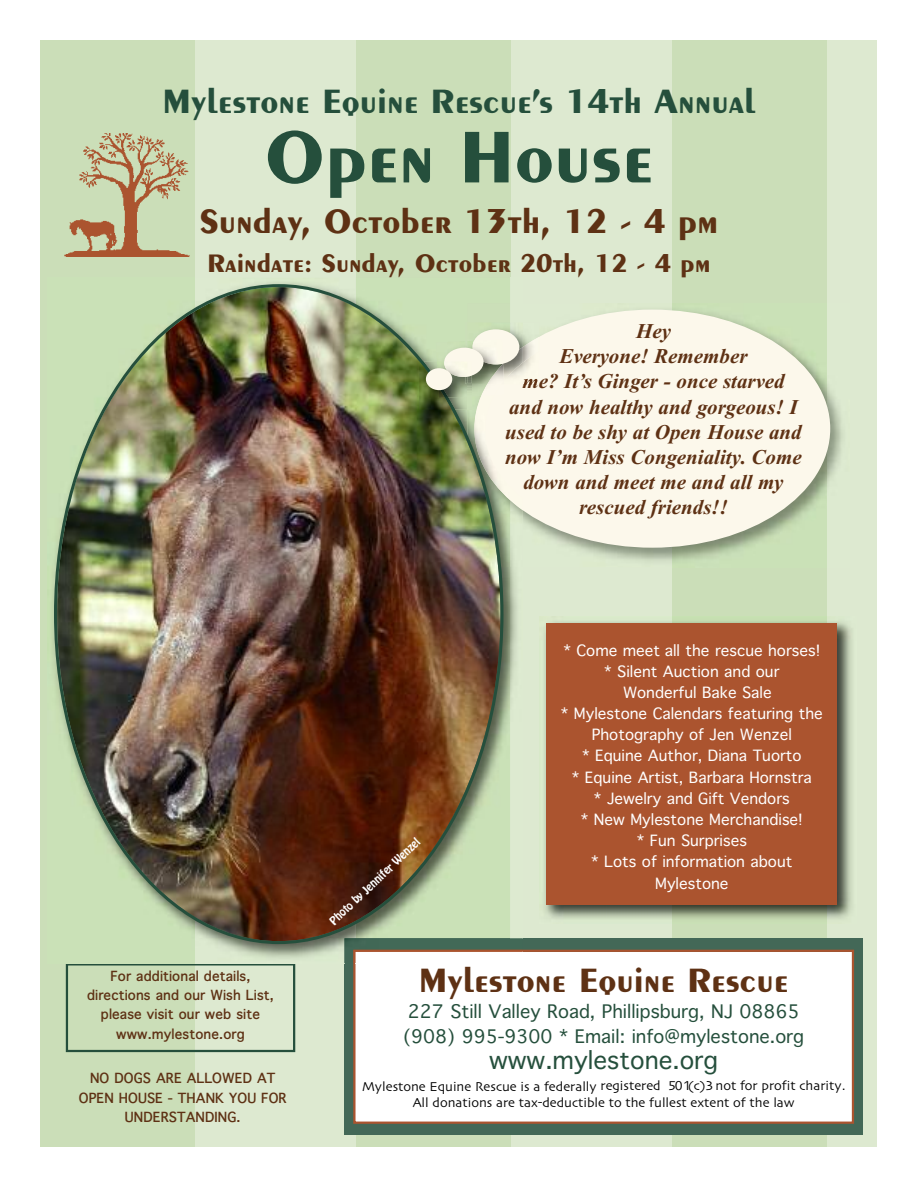
<style>
.page{position:relative;width:918px;height:1188px;background:#fff}
.page>*{position:absolute;margin:0;border:0;box-sizing:border-box;transform-origin:0 0}
.t1{font:700 78px "Peignot";color:#254f3c}
.t2{font:700 36px "Peignot";color:#5e3114}
.t3{font:700 36px "Peignot";color:#254f3c}
.t4{font:700 27px "Peignot";color:#5e3114}
.t5{font:24px "Thonburi";color:#254f3c}
.t6{font:italic 700 21px/25.2px "Times New Roman";color:#5e3114;text-align:center}
.t7{font:18px/25.5px "Thonburi";color:#254f3c}
.t8{font:15px "Thonburi";color:#fff}
.t9{font:700 13.5px/19px "Thonburi";color:#5e3114;text-align:center}
.t10{font:13.5px/16.2px "Skia";color:#000;text-align:center}
.t11{font:10.5px "Hobo Std";color:#fff}
</style>
<div class="page">
<div style="left:40px;top:40px;width:837px;height:1107px;background:#dde9d0"></div>
<div style="left:40px;top:40px;width:155px;height:1108px;background:#cbdeb8"></div>
<div style="left:356px;top:40px;width:154px;height:1108px;background:#cbdeb8"></div>
<div style="left:673px;top:40px;width:154px;height:1108px;background:#cbdeb8"></div>
<img style="left:523px;top:303px;width:320px;height:264px">
<div style="left:474px;top:310px;width:356px;height:238px;background:#fcf8eb;border-radius:50%"></div>
<div style="left:344px;top:938px;width:518px;height:196px;background:#436857"></div>
<img style="left:64px;top:133px;width:126px;height:124px">
<img style="left:543px;top:616px;width:309px;height:308px">
<div style="left:547px;top:623px;width:290px;height:282px;background:#ab542f"></div>
<div style="left:356px;top:952px;width:496px;height:170px;background:#fff"></div>
<div style="left:353px;top:950px;width:501px;height:174px;border:2px solid #ab542f"></div>
<div style="left:66px;top:963px;width:229px;height:89px;border:2px solid #254f3c"></div>
<img style="left:510px;top:510px;width:13px;height:194px">
<img style="left:510px;top:328px;width:13px;height:19px">
<img style="left:220px;top:938px;width:303px;height:25px">
<img style="left:503px;top:510px;width:7px;height:57px">
<img style="left:503px;top:303px;width:7px;height:29px">
<img style="left:503px;top:479px;width:19px;height:31px">
<img style="left:353px;top:950px;width:170px;height:13px">
<img style="left:54px;top:284px;width:449px;height:660px">
<div style="left:485px;top:323px;width:337px;height:215px;background:#fcf8eb;border-radius:50%"></div>
<img style="left:523px;top:323px;width:16px;height:14px">
<img style="left:523px;top:337px;width:15px;height:15px">
<svg style="left:466px;top:322px;width:1px;height:19px"></svg>
<img style="left:518px;top:347px;width:5px;height:5px">
<img style="left:504px;top:352px;width:29px;height:28px">
<img style="left:523px;top:376px;width:15px;height:8px">
<div style="left:473px;top:329px;width:46px;height:36px;background:#fcf8eb;border-radius:50%"></div>
<img style="left:436px;top:341px;width:31px;height:21px">
<img style="left:484px;top:384px;width:10px;height:12px">
<img style="left:467px;top:341px;width:20px;height:43px">
<img style="left:487px;top:364px;width:17px;height:20px">
<svg style="left:494px;top:381px;width:10px;height:14px"></svg>
<img style="left:472px;top:341px;width:31px;height:24px">
<img style="left:419px;top:362px;width:19px;height:48px">
<svg style="left:438px;top:347px;width:46px;height:63px"></svg>
<img style="left:444px;top:362px;width:28px;height:15px">
<div style="left:426px;top:368px;width:26px;height:22px;background:#fcf8eb;border-radius:50%"></div>
<h2 class="t3" style="left:163px;top:88px;width:594px">Mylestone Equine Rescue’s 14th Annual</h2>
<h1 class="t1" style="left:264px;top:128px;width:391px">Open House</h1>
<h2 class="t2" style="left:200px;top:207px;width:520px">Sunday, October 13th, 12 - 4 pm</h2>
<h3 class="t4" style="left:207px;top:253px;width:505px">Raindate: Sunday, October 20th, 12 - 4 pm</h3>
<h3 class="t6" style="left:505px;top:321px;width:298px">Hey<br>Everyone! Remember<br>me? It’s Ginger - once starved and now healthy and gorgeous! I used to be shy at Open House and now I’m Miss Congeniality. Come down and meet me and all my rescued friends!!</h3>
<p class="t9" style="left:87px;top:967px;width:188px">For additional details, directions and our Wish List, please visit our web site www.mylestone.org</p>
<p class="t9" style="left:79px;top:1069px;width:210px">NO DOGS ARE ALLOWED AT<br>OPEN HOUSE - THANK YOU FOR<br>UNDERSTANDING.</p>
<p class="t11" style="left:329px;top:920px;width:121px;rotate:-44deg">Photo by Jennifer Wenzel</p>
<p class="t8" style="left:563px;top:642px;width:258px">* Come meet all the rescue horses!</p>
<p class="t8" style="left:604px;top:663px;width:177px">* Silent Auction and our</p>
<p class="t8" style="left:623px;top:684px;width:150px">Wonderful Bake Sale</p>
<p class="t8" style="left:561px;top:705px;width:264px">* Mylestone Calendars featuring the</p>
<p class="t8" style="left:592px;top:726px;width:202px">Photography of Jen Wenzel</p>
<p class="t8" style="left:582px;top:748px;width:221px">* Equine Author, Diana Tuorto</p>
<p class="t8" style="left:572px;top:769px;width:242px">* Equine Artist, Barbara Hornstra</p>
<p class="t8" style="left:594px;top:790px;width:197px">* Jewelry and Gift Vendors</p>
<p class="t8" style="left:581px;top:811px;width:223px">* New Mylestone Merchandise!</p>
<p class="t8" style="left:637px;top:832px;width:112px">* Fun Surprises</p>
<p class="t8" style="left:591px;top:853px;width:203px">* Lots of information about</p>
<p class="t8" style="left:655px;top:875px;width:75px">Mylestone</p>
<h2 class="t2" style="left:419px;top:967px;width:371px">Mylestone Equine Rescue</h2>
<p class="t7" style="left:403px;top:999px;width:403px">227 Still Valley Road, Phillipsburg, NJ 08865 (908) 995-9300 * Email: info@mylestone.org</p>
<h3 class="t5" style="left:489px;top:1046px;width:231px">www.mylestone.org</h3>
<p class="t10" style="left:362px;top:1078px;width:485px">Mylestone Equine Rescue is a federally registered 501(c)3 not for profit charity.<br>All donations are tax-deductible to the fullest extent of the law</p>
</div>
